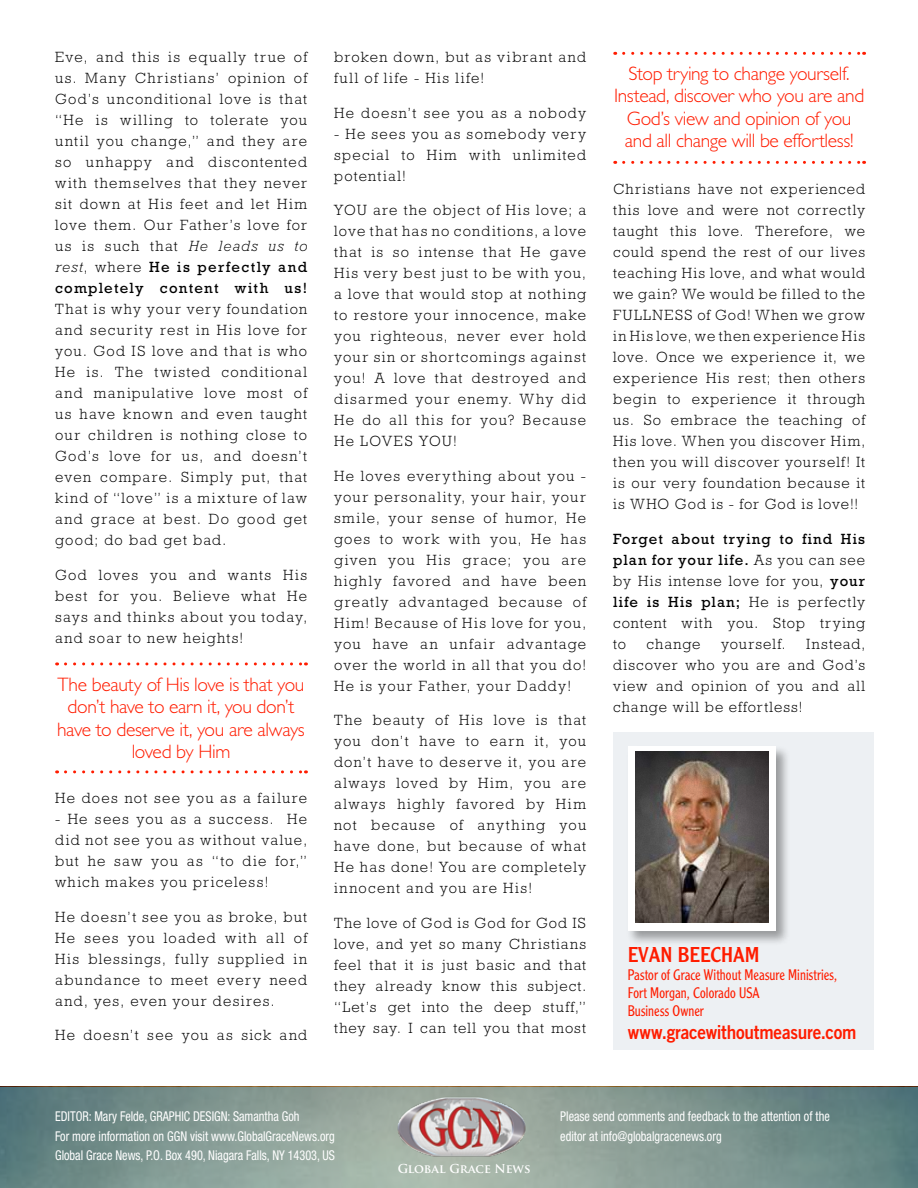
<style>
.page{position:relative;width:918px;height:1188px;background:#fff}
.page>*{position:absolute;margin:0;border:0;box-sizing:border-box;transform-origin:0 0}
.t1{font:21px "Clearface Gothic LT Std";color:#ff1c00}
.t2{font:300 19.5px/22.5px "Gill Sans Std";letter-spacing:-.02em;color:#ff1c00;text-align:center}
.t3{font:19.2px "Trade Gothic LT Std Bd 2";letter-spacing:-.01em;color:#ff1c00;scale:.9 1}
.t4{font:300 15px/21px "Rockwell Std";letter-spacing:.08em;color:#000;text-align:justify}
.t5{font:300 15px/18px "Clearface Gothic LT Std";letter-spacing:.005em;color:#ff1c00;scale:.9 1}
.t6{font:condensed 13.5px/19.5px "Helvetica Neue LT Std";color:#fff;scale:.91 1}
.t7{font:700 12px "Trajan Pro";color:#fff}
.s1{font-style:italic}
.s2{font-weight:400}
</style>
<div class="page">
<svg style="left:0;top:1087px;width:918px;height:101px;background:#7f9691"></svg>
<div style="left:613px;top:732px;width:261px;height:318px;background:#edf0f3"></div>
<div style="left:626px;top:745px;width:164px;height:201px;background:#000;opacity:.35"></div>
<div style="left:628px;top:746px;width:147px;height:185px;background:#fff"></div>
<div style="left:633px;top:751px;width:135px;height:174px;background:#000;opacity:.55"></div>
<img style="left:382px;top:1086px;width:158px;height:73px">
<svg style="left:65px;top:770px;width:241px;height:3px"></svg>
<svg style="left:65px;top:662px;width:241px;height:3px"></svg>
<svg style="left:624px;top:161px;width:241px;height:3px"></svg>
<svg style="left:624px;top:52px;width:241px;height:3px"></svg>
<p class="t4" style="left:55px;top:46px;width:254px">Eve, and this is equally true of us. Many Christians’ opinion of God’s unconditional love is that “He is willing to tolerate you until you change,” and they are so unhappy and discontented with themselves that they never sit down at His feet and let Him love them. Our Father’s love for us is such that <span class="s1">He leads us to rest</span>, where <span class="s2">He is perfectly and completely content with us!</span></p>
<p class="t4" style="left:55px;top:298px;width:254px">That is why your very foundation and security rest in His love for you. God IS love and that is who He is. The twisted conditional and manipulative love most of us have known and even taught our children is nothing close to God’s love for us, and doesn’t even compare. Simply put, that kind of “love” is a mixture of law and grace at best. Do good get good; do bad get bad.</p>
<p class="t4" style="left:55px;top:564px;width:254px">God loves you and wants His best for you. Believe what He says and thinks about you today, and soar to new heights!</p>
<h2 class="t2" style="left:57px;top:673px;width:249px">The beauty of His love is that you don’t have to earn it, you don’t have to deserve it, you are always loved by Him</h2>
<p class="t4" style="left:55px;top:787px;width:254px">He does not see you as a failure</p>
<p class="t4" style="left:55px;top:808px;width:254px">- He sees you as a success. He did not see you as without value, but he saw you as “to die for,” which makes you priceless!</p>
<p class="t4" style="left:55px;top:906px;width:254px">He doesn’t see you as broke, but He sees you loaded with all of His blessings, fully supplied in abundance to meet every need and, yes, even your desires.</p>
<p class="t4" style="left:55px;top:1024px;width:254px">He doesn’t see you as sick and</p>
<p class="t4" style="left:334px;top:46px;width:253px">broken down, but as vibrant and full of life - His life!</p>
<p class="t4" style="left:334px;top:102px;width:253px">He doesn’t see you as a nobody</p>
<p class="t4" style="left:334px;top:123px;width:254px">- He sees you as somebody very special to Him with unlimited potential!</p>
<p class="t4" style="left:334px;top:199px;width:254px">YOU are the object of His love; a love that has no conditions, a love that is so intense that He gave His very best just to be with you, a love that would stop at nothing to restore your innocence, make you righteous, never ever hold your sin or shortcomings against you! A love that destroyed and disarmed your enemy. Why did He do all this for you? Because He LOVES YOU!</p>
<p class="t4" style="left:334px;top:465px;width:254px">He loves everything about you - your personality, your hair, your smile, your sense of humor, He goes to work with you, He has given you His grace; you are highly favored and have been greatly advantaged because of Him! Because of His love for you, you have an unfair advantage over the world in all that you do!<br>He is your Father, your Daddy!</p>
<p class="t4" style="left:334px;top:709px;width:254px">The beauty of His love is that you don’t have to earn it, you don’t have to deserve it, you are always loved by Him, you are always highly favored by Him not because of anything you have done, but because of what He has done! You are completely innocent and you are His!</p>
<p class="t4" style="left:334px;top:912px;width:254px">The love of God is God for God IS love, and yet so many Christians feel that it is just basic and that they already know this subject. “Let’s get into the deep stuff,” they say. I can tell you that most</p>
<h2 class="t2" style="left:614px;top:62px;width:252px">Stop trying to change yourself.<br>Instead, discover who you are and<br>God’s view and opinion of you and all change will be effortless!</h2>
<p class="t4" style="left:613px;top:178px;width:254px">Christians have not experienced this love and were not correctly taught this love. Therefore, we could spend the rest of our lives teaching His love, and what would we gain? We would be filled to the FULLNESS of God! When we grow in His love, we then experience His love. Once we experience it, we experience His rest; then others begin to experience it through us. So embrace the teaching of His love. When you discover Him, then you will discover yourself! It is our very foundation because it is WHO God is - for God is love!!</p>
<p class="t4" style="left:613px;top:528px;width:254px"><span class="s2">Forget about trying to find His plan for your life.</span> As you can see by His intense love for you, <span class="s2">your life is His plan;</span> He is perfectly content with you. Stop trying to</p>
<p class="t4" style="left:647px;top:633px;width:56px">change</p>
<p class="t4" style="left:721px;top:633px;width:66px">yourself.</p>
<p class="t4" style="left:613px;top:633px;width:254px;text-indent:193px">Instead, discover who you are and God’s view and opinion of you and all change will be effortless!</p>
<h1 class="t1" style="left:628px;top:941px;width:133px">EVAN BEECHAM</h1>
<p class="t5" style="left:628px;top:966px;width:234px">Pastor of Grace Without Measure Ministries,<br>Fort Morgan, Colorado USA<br>Business Owner</p>
<p class="t3" style="left:628px;top:1020px;width:256px">www.gracewithoutmeasure.com</p>
<p class="t6" style="left:55px;top:1106px;width:309px">EDITOR: Mary Felde, GRAPHIC DESIGN: Samantha Goh<br>For more information on GGN visit www.GlobalGraceNews.org<br>Global Grace News, P.O. Box 490, Niagara Falls, NY 14303, US</p>
<p class="t6" style="left:560px;top:1106px;width:298px">Please send comments and feedback to the attention of the editor at info@globalgracenews.org</p>
<p class="t7" style="left:398px;top:1161px;width:135px">Global Grace News</p>
</div>
